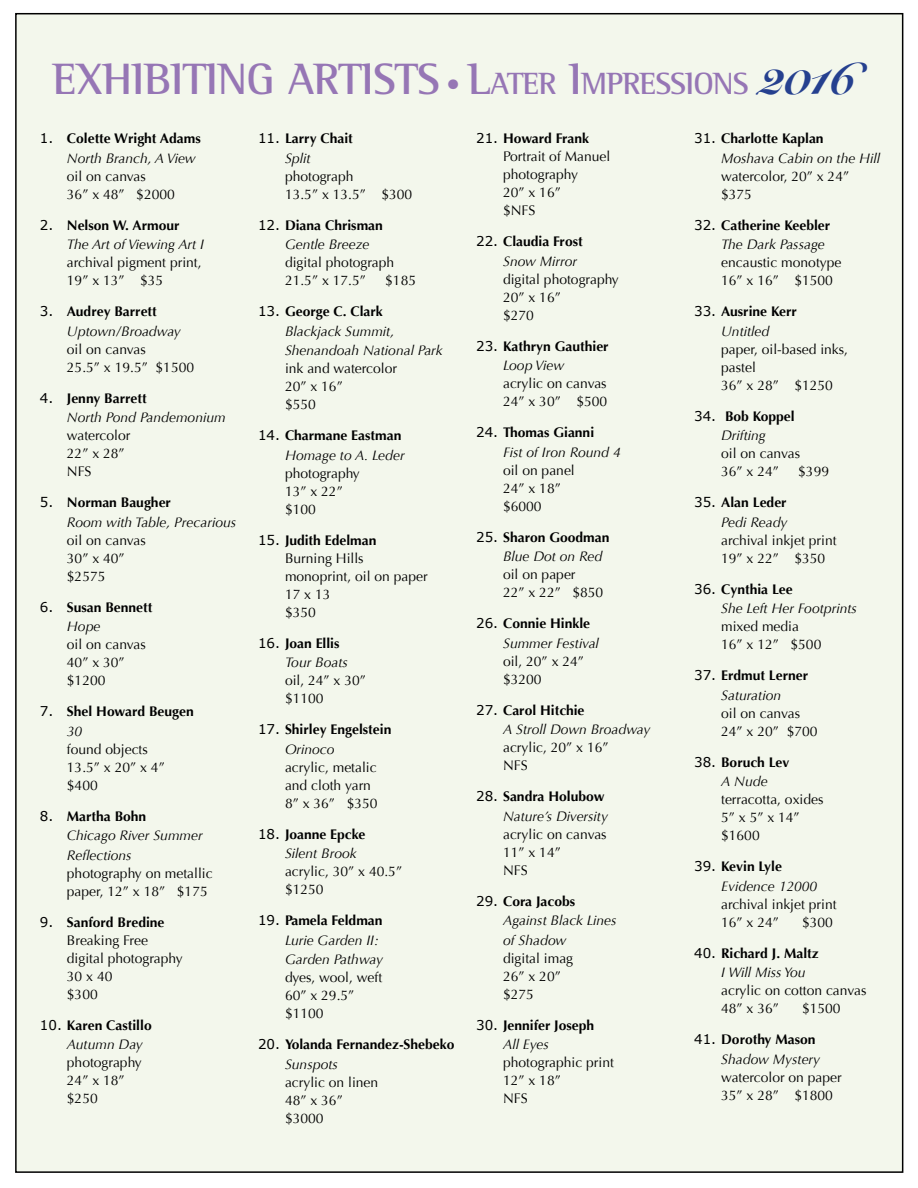
<style>
.page{position:relative;width:918px;height:1188px;background:#fff}
.page>*{position:absolute;margin:0;border:0;box-sizing:border-box;transform-origin:0 0}
.t1{font:700 45px "Rotis Semi Serif";letter-spacing:-.02em;color:#9676b5}
.t2{font:900 45px "Snell Roundhand";color:#25408f}
.t3{font:700 31.5px "Rotis Semi Serif";color:#9676b5}
.t4{font:13.8px/18px "Optima";color:#000}
.t5{font:italic 13.8px/19.5px "Optima";color:#000}
.t6{font:700 13.8px/19.5px "Optima";color:#000}
.s1{font-size:27px}
.s2{font-size:31.5px}
.s3{font-size:45px}
.s4{font-family:"Rotis Semi Serif";font-weight:700;font-size:31.5px;color:#9676b5}
.s5{font-family:"Verdana";font-weight:400;font-size:13.5px}
.s6{font-weight:400;font-style:italic}
.s7{font-family:"Verdana";font-style:normal;font-size:13.5px}
.s8{font-weight:700;font-style:normal}
.s9{font-family:"Verdana";font-size:13.5px}
.s10{font-weight:700}
</style>
<div class="page">
<div style="left:16px;top:14px;width:887px;height:1158px;background:#f3f7ec"></div>
<h1 class="t1" style="left:53px;top:52px;width:456px">EXHIBITING ARTISTS <span class="s1">•</span> L<span class="s2">ATER</span></h1>
<h2 class="t3" style="left:569px;top:65px;width:69px"><span class="s3">I</span>MPRESSI</h2>
<h1 class="t2" style="left:693px;top:52px;width:164px"><span class="s4">ONS</span> 2016</h1>
<p class="t6" style="left:67px;top:129px;width:135px;text-indent:-27px"><span class="s5">1.</span> Colette Wright Adams<br><span class="s6">North Branch, A View</span></p>
<p class="t4" style="left:67px;top:167px;width:109px">oil on canvas<br>36” x 48” $2000</p>
<p class="t5" style="left:67px;top:216px;width:139px;text-indent:-27px"><span class="s7">2.</span> <span class="s8">Nelson W. Armour<br></span>The Art of Viewing Art I</p>
<p class="t4" style="left:67px;top:254px;width:136px">archival pigment print,<br>19” x 13” $35</p>
<p class="t5" style="left:67px;top:302px;width:115px;text-indent:-27px"><span class="s7">3.</span> <span class="s8">Audrey Barrett<br></span>Uptown/Broadway</p>
<p class="t4" style="left:67px;top:340px;width:129px">oil on canvas<br>25.5” x 19.5” $1500</p>
<p class="t5" style="left:67px;top:389px;width:160px;text-indent:-27px"><span class="s7">4.</span> <span class="s8">Jenny Barrett<br></span>North Pond Pandemonium</p>
<p class="t4" style="left:67px;top:427px;width:65px">watercolor<br>22” x 28”<br>NFS</p>
<p class="t5" style="left:67px;top:493px;width:171px;text-indent:-27px"><span class="s7">5.</span> <span class="s8">Norman Baugher<br></span>Room with Table, Precarious</p>
<p class="t4" style="left:67px;top:531px;width:80px">oil on canvas<br>30” x 40” $2575</p>
<p class="t6" style="left:67px;top:598px;width:87px;text-indent:-27px"><span class="s5">6.</span> Susan Bennett<br><span class="s6">Hope</span></p>
<p class="t4" style="left:67px;top:636px;width:80px">oil on canvas<br>40” x 30” $1200</p>
<p class="t6" style="left:67px;top:702px;width:128px;text-indent:-27px"><span class="s5">7.</span> Shel Howard Beugen<br><span class="s6">30</span></p>
<p class="t4" style="left:67px;top:740px;width:99px">found objects<br>13.5” x 20” x 4” $400</p>
<p class="t5" style="left:67px;top:806px;width:137px;text-indent:-27px"><span class="s7">8.</span> <span class="s8">Martha Bohn<br></span>Chicago River Summer<br>Reflections</p>
<p class="t4" style="left:67px;top:864px;width:147px">photography on metallic paper, 12” x 18” $175</p>
<p class="t4" style="left:67px;top:913px;width:117px;text-indent:-27px"><span class="s9">9.</span> <span class="s10">Sanford Bredine<br></span>Breaking Free digital photography<br>30 x 40<br>$300</p>
<p class="t6" style="left:67px;top:1015px;width:86px;text-indent:-27px"><span class="s5">10.</span> Karen Castillo<br><span class="s6">Autumn Day</span></p>
<p class="t4" style="left:67px;top:1054px;width:76px">photography<br>24” x 18” $250</p>
<p class="t6" style="left:285px;top:129px;width:69px;text-indent:-27px"><span class="s5">11.</span> Larry Chait<br><span class="s6">Split</span></p>
<p class="t4" style="left:285px;top:167px;width:129px">photograph<br>13.5” x 13.5” $300</p>
<p class="t6" style="left:285px;top:216px;width:99px;text-indent:-27px"><span class="s5">12.</span> Diana Chrisman<br><span class="s6">Gentle Breeze</span></p>
<p class="t4" style="left:285px;top:254px;width:111px">digital photograph<br>21.5” x 17.5”</p>
<p class="t4" style="left:503px;top:130px;width:109px;text-indent:-27px"><span class="s9">21.</span> <span class="s10">Howard Frank<br></span>Portrait of Manuel photography<br>20” x 16”<br>$NFS</p>
<p class="t6" style="left:503px;top:232px;width:81px;text-indent:-27px"><span class="s5">22.</span> Claudia Frost<br><span class="s6">Snow Mirror</span></p>
<p class="t4" style="left:503px;top:270px;width:117px">digital photography<br>20” x 16”<br>$270</p>
<p class="t6" style="left:503px;top:337px;width:107px;text-indent:-27px"><span class="s5">23.</span> Kathryn Gauthier<br><span class="s6">Loop View</span></p>
<p class="t4" style="left:503px;top:375px;width:106px">acrylic on canvas<br>24” x 30” $500</p>
<p class="t5" style="left:503px;top:423px;width:119px;text-indent:-27px"><span class="s7">24.</span> <span class="s8">Thomas Gianni<br></span>Fist of Iron Round 4</p>
<p class="t4" style="left:503px;top:461px;width:73px">oil on panel<br>24” x 18” $6000</p>
<p class="t6" style="left:503px;top:528px;width:108px;text-indent:-27px"><span class="s5">25.</span> Sharon Goodman<br><span class="s6">Blue Dot on Red</span></p>
<p class="t4" style="left:503px;top:566px;width:102px">oil on paper<br>22” x 22” $850</p>
<p class="t5" style="left:503px;top:614px;width:97px;text-indent:-27px"><span class="s7">26.</span> <span class="s8">Connie Hinkle<br></span>Summer Festival</p>
<p class="t4" style="left:503px;top:652px;width:82px">oil, 20” x 24” $3200</p>
<p class="t5" style="left:503px;top:700px;width:149px;text-indent:-27px"><span class="s7">27.</span> <span class="s8">Carol Hitchie<br></span>A Stroll Down Broadway</p>
<p class="t4" style="left:503px;top:739px;width:107px">acrylic, 20” x 16”<br>NFS</p>
<p class="t5" style="left:476px;top:787px;width:133px;text-align:right"><span class="s7">28.</span> <span class="s8">Sandra Holubow<br></span>Nature’s Diversity</p>
<p class="t4" style="left:503px;top:825px;width:105px">acrylic on canvas<br>11” x 14”<br>NFS</p>
<p class="t5" style="left:503px;top:891px;width:115px;text-indent:-27px"><span class="s7">29.</span> <span class="s8">Cora Jacobs<br></span>Against Black Lines of Shadow</p>
<p class="t4" style="left:503px;top:949px;width:72px">digital imag<br>26” x 20” $275</p>
<p class="t6" style="left:503px;top:1015px;width:93px;text-indent:-27px"><span class="s5">30.</span> Jennifer Joseph<br><span class="s6">All Eyes</span></p>
<p class="t4" style="left:503px;top:1054px;width:112px">photographic print<br>12” x 18”<br>NFS</p>
<p class="t5" style="left:721px;top:129px;width:161px;text-indent:-27px"><span class="s7">31.</span> <span class="s8">Charlotte Kaplan<br></span>Moshava Cabin on the Hill</p>
<p class="t4" style="left:721px;top:167px;width:130px">watercolor, 20” x 24” $375</p>
<p class="t6" style="left:721px;top:216px;width:111px;text-indent:-27px"><span class="s5">32.</span> Catherine Keebler<br><span class="s6">The Dark Passage</span></p>
<p class="t4" style="left:721px;top:254px;width:122px">encaustic monotype<br>16” x 16” $1500</p>
<p class="t6" style="left:694px;top:302px;width:104px;text-align:center"><span class="s5">33.</span> Ausrine Kerr<br><span class="s6">Untitled</span></p>
<p class="t4" style="left:721px;top:340px;width:128px">paper, oil-based inks, pastel<br>36” x 28” $1250</p>
<p class="t6" style="left:694px;top:407px;width:102px;text-align:center"><span class="s5">34.</span> Bob Koppel<br><span class="s6">Drifting</span></p>
<p class="t4" style="left:721px;top:445px;width:80px">oil on canvas<br>36” x 24”</p>
<p class="t4" style="left:385px;top:272px;width:32px">$185</p>
<p class="t5" style="left:285px;top:302px;width:159px;text-indent:-27px"><span class="s7">13.</span> <span class="s8">George C. Clark<br></span>Blackjack Summit,<br>Shenandoah National Park</p>
<p class="t4" style="left:285px;top:360px;width:114px">ink and watercolor<br>20” x 16”<br>$550</p>
<p class="t6" style="left:258px;top:426px;width:148px;text-align:right"><span class="s5">14.</span> Charmane Eastman<br><span class="s6">Homage to A. Leder</span></p>
<p class="t4" style="left:285px;top:464px;width:76px">photography<br>13” x 22” $100</p>
<p class="t4" style="left:285px;top:531px;width:144px;text-indent:-27px"><span class="s9">15.</span> <span class="s10">Judith Edelman<br></span>Burning Hills monoprint, oil on paper<br>17 x 13<br>$350</p>
<p class="t6" style="left:285px;top:634px;width:64px;text-indent:-27px"><span class="s5">16.</span> Joan Ellis<br><span class="s6">Tour Boats</span></p>
<p class="t4" style="left:285px;top:672px;width:82px">oil, 24” x 30” $1100</p>
<p class="t6" style="left:285px;top:720px;width:108px;text-indent:-27px"><span class="s5">17.</span> Shirley Engelstein<br><span class="s6">Orinoco</span></p>
<p class="t4" style="left:285px;top:758px;width:94px">acrylic, metalic and cloth yarn<br>8” x 36” $350</p>
<p class="t6" style="left:285px;top:824px;width:82px;text-indent:-27px"><span class="s5">18.</span> Joanne Epcke<br><span class="s6">Silent Brook</span></p>
<p class="t4" style="left:285px;top:863px;width:119px">acrylic, 30” x 40.5” $1250</p>
<p class="t5" style="left:285px;top:911px;width:100px;text-indent:-27px"><span class="s7">19.</span> <span class="s8">Pamela Feldman<br></span>Lurie Garden II:<br>Garden Pathway</p>
<p class="t4" style="left:285px;top:969px;width:99px">dyes, wool, weft<br>60” x 29.5” $1100</p>
<p class="t6" style="left:285px;top:1035px;width:171px;text-indent:-27px"><span class="s5">20.</span> Yolanda Fernandez-Shebeko<br><span class="s6">Sunspots</span></p>
<p class="t4" style="left:285px;top:1073px;width:95px">acrylic on linen<br>48” x 36” $3000</p>
<p class="t4" style="left:798px;top:463px;width:32px">$399</p>
<p class="t6" style="left:694px;top:493px;width:95px;text-align:right"><span class="s5">35.</span> Alan Leder<br><span class="s6">Pedi Ready</span></p>
<p class="t4" style="left:721px;top:531px;width:117px">archival inkjet print<br>19” x 22” $350</p>
<p class="t5" style="left:721px;top:579px;width:137px;text-indent:-27px"><span class="s7">36.</span> <span class="s8">Cynthia Lee<br></span>She Left Her Footprints</p>
<p class="t4" style="left:721px;top:618px;width:102px">mixed media<br>16” x 12” $500</p>
<p class="t6" style="left:694px;top:666px;width:116px;text-align:center"><span class="s5">37.</span> Erdmut Lerner<br><span class="s6">Saturation</span></p>
<p class="t4" style="left:721px;top:704px;width:98px">oil on canvas<br>24” x 20” $700</p>
<p class="t6" style="left:694px;top:752px;width:97px;text-align:center"><span class="s5">38.</span> Boruch Lev<br><span class="s6">A Nude</span></p>
<p class="t4" style="left:721px;top:791px;width:104px">terracotta, oxides<br>5” x 5” x 14” $1600</p>
<p class="t5" style="left:721px;top:857px;width:98px;text-indent:-27px"><span class="s7">39.</span> <span class="s8">Kevin Lyle<br></span>Evidence 12000</p>
<p class="t4" style="left:721px;top:895px;width:117px">archival inkjet print<br>16” x 24”</p>
<p class="t4" style="left:802px;top:913px;width:32px">$300</p>
<p class="t6" style="left:721px;top:943px;width:99px;text-indent:-27px"><span class="s5">40.</span> Richard J. Maltz<br><span class="s6">I Will Miss You</span></p>
<p class="t4" style="left:721px;top:982px;width:147px">acrylic on cotton canvas<br>48” x 36”</p>
<p class="t4" style="left:802px;top:1000px;width:40px">$1500</p>
<p class="t5" style="left:721px;top:1030px;width:101px;text-indent:-27px"><span class="s7">41.</span> <span class="s8">Dorothy Mason<br></span>Shadow Mystery</p>
<p class="t4" style="left:721px;top:1068px;width:122px">watercolor on paper<br>35” x 28” $1800</p>
</div>
